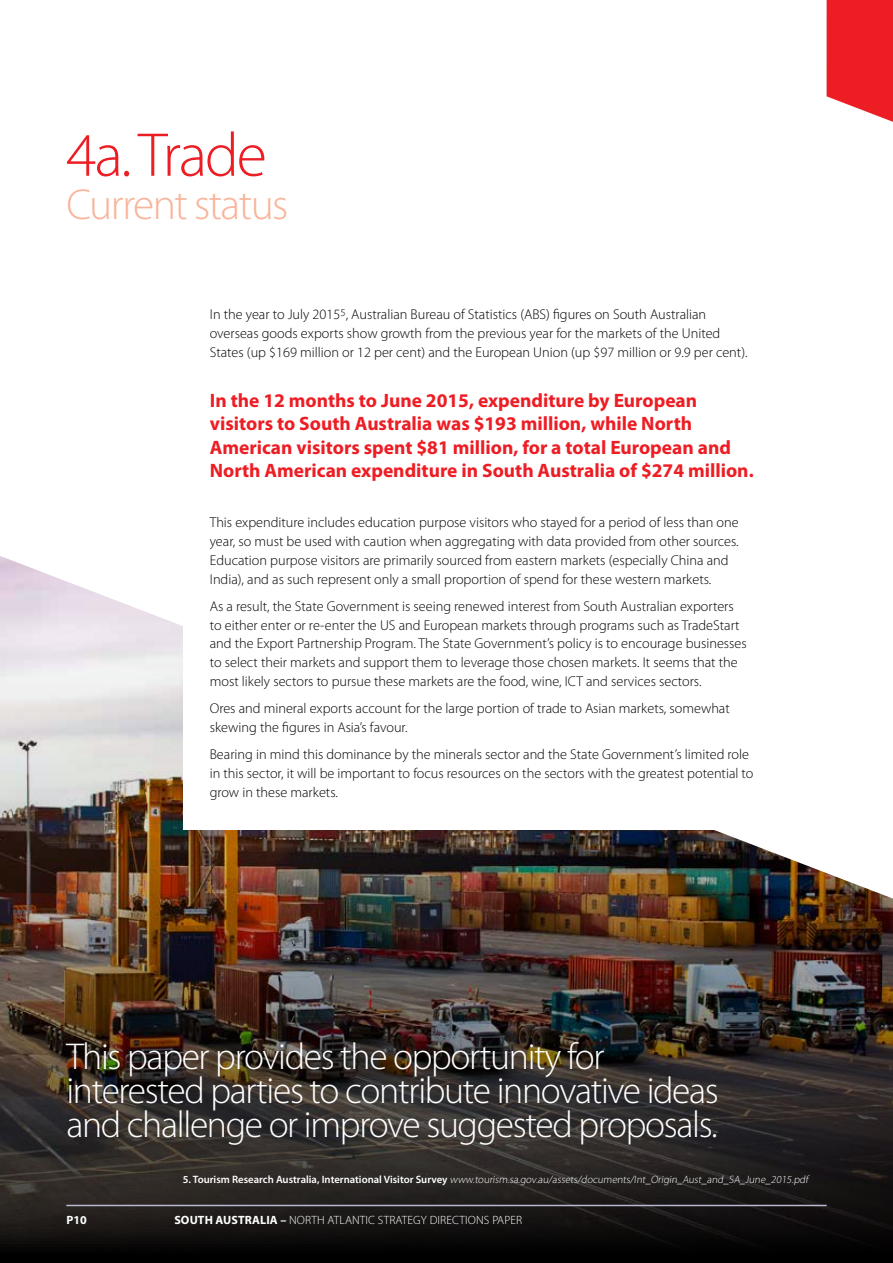
<style>
.page{position:relative;width:893px;height:1263px;background:#fff}
.page>*{position:absolute;margin:0;border:0;box-sizing:border-box;transform-origin:0 0}
.t1{font:300 62.4px "Myriad Pro";letter-spacing:-.035em;color:#ed1d24}
.t2{font:300 43.5px "Myriad Pro";letter-spacing:-.035em;color:#f9b49b}
.t3{font:300 37.5px/33.8px "Myriad Pro";letter-spacing:-.035em;color:#fff}
.t4{font:700 19.35px/23.2px "Myriad Pro";color:#ed1d24}
.t5{font:300 14.25px/18.8px "Myriad Pro";color:#000}
.t6{font:300 12px "Myriad Pro";letter-spacing:.01em;color:#fff}
.t7{font:700 12px "Myriad Pro";color:#fff}
.t8{font:300 10.65px "Myriad Pro";color:#fff}
.s1{font-weight:600}
.s2{font-weight:700}
</style>
<div class="page">
<img style="left:0;top:556px;width:893px;height:707px">
<div style="left:183px;top:308px;width:644px;height:522px;background:#fff"></div>
<hr style="left:66px;top:1205px;width:761px;height:1px;background:#b8b9ce">
<svg style="left:827px;top:0;width:66px;height:122px;background:#ee353b"></svg>
<h1 class="t1" style="left:66px;top:121px;width:202px">4a. Trade</h1>
<h2 class="t2" style="left:66px;top:181px;width:224px">Current status</h2>
<p class="t5" style="left:210px;top:305px;width:539px">In the year to July 2015<sup>5</sup>, Australian Bureau of Statistics (ABS) figures on South Australian overseas goods exports show growth from the previous year for the markets of the United<br>States (up $169 million or 12 per cent) and the European Union (up $97 million or 9.9 per cent).</p>
<p class="t4" style="left:210px;top:388px;width:545px">In the 12 months to June 2015, expenditure by European visitors to South Australia was $193 million, while North American visitors spent $81 million, for a total European and North American expenditure in South Australia of $274 million.</p>
<p class="t5" style="left:210px;top:513px;width:530px">This expenditure includes education purpose visitors who stayed for a period of less than one year, so must be used with caution when aggregating with data provided from other sources.<br>Education purpose visitors are primarily sourced from eastern markets (especially China and India), and as such represent only a small proportion of spend for these western markets.</p>
<p class="t5" style="left:210px;top:597px;width:539px">As a result, the State Government is seeing renewed interest from South Australian exporters to either enter or re-enter the US and European markets through programs such as TradeStart and the Export Partnership Program. The State Government’s policy is to encourage businesses to select their markets and support them to leverage those chosen markets. It seems that the most likely sectors to pursue these markets are the food, wine, ICT and services sectors.</p>
<p class="t5" style="left:210px;top:699px;width:522px">Ores and mineral exports account for the large portion of trade to Asian markets, somewhat skewing the figures in Asia’s favour.</p>
<p class="t5" style="left:210px;top:745px;width:545px">Bearing in mind this dominance by the minerals sector and the State Government’s limited role in this sector, it will be important to focus resources on the sectors with the greatest potential to grow in these markets.</p>
<h3 class="t3" style="left:66px;top:1040px;width:654px">This paper provides the opportunity for interested parties to contribute innovative ideas and challenge or improve suggested proposals.</h3>
<p class="t8" style="left:183px;top:1174px;width:627px"><span class="s1">5 . To u ri s m Resea rc h Au st ra l i a, I nte rn at i o n a l Vi s ito r S u rvey</span> www.tourism.sa.gov.au/assets/documents/Int_Origin_Aust_and_SA_June_2015.pdf</p>
<p class="t7" style="left:66px;top:1212px;width:22px">P10</p>
<p class="t6" style="left:174px;top:1213px;width:349px"><span class="s2">SOUTH AUSTRALIA –</span> NORTH ATLANTIC STRATEGY DIRECTIONS PAPER</p>
</div>
